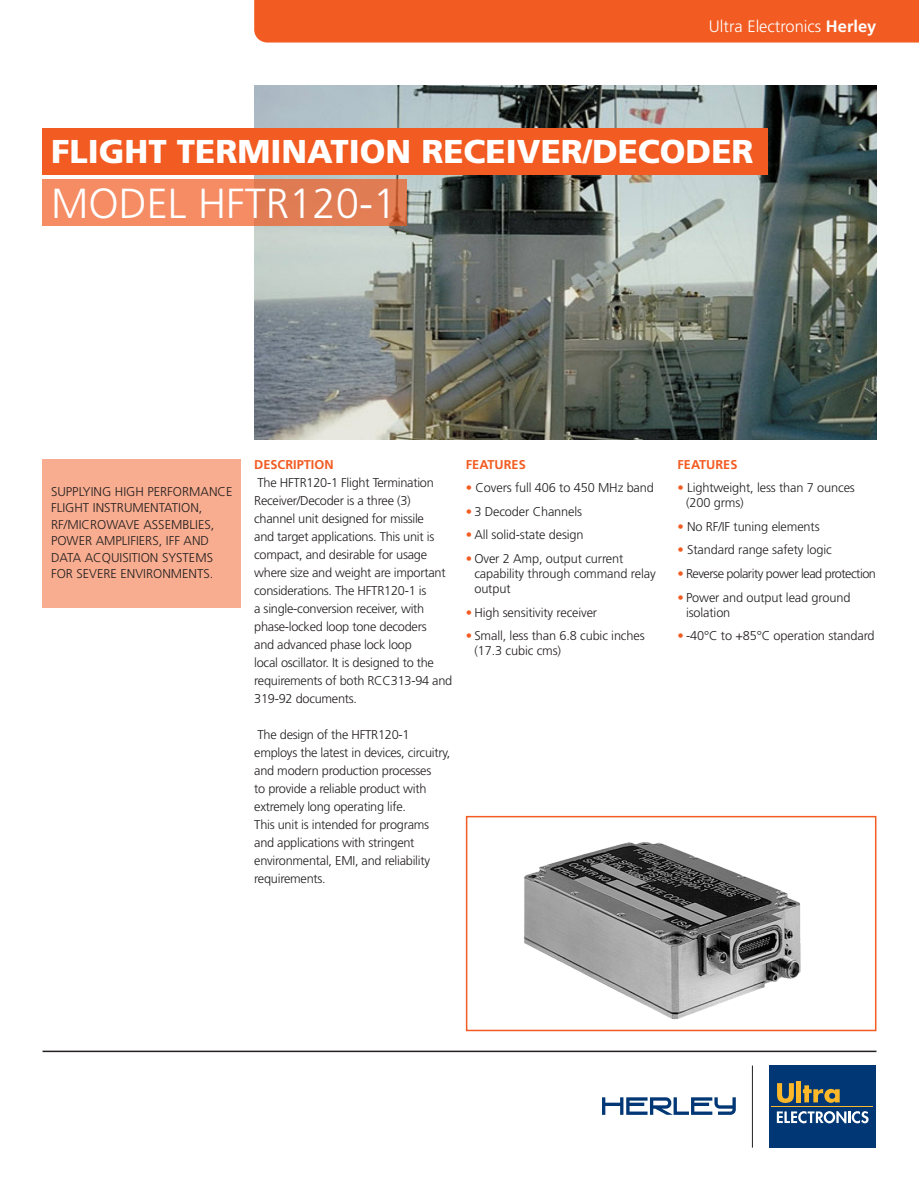
<style>
.page{position:relative;width:919px;height:1191px;background:#fff}
.page>*{position:absolute;margin:0;border:0;box-sizing:border-box;transform-origin:0 0}
.t1{font:300 42px "Frutiger LT Std";color:#fff}
.t2{font:900 33px "Frutiger LT Std";color:#fff}
.t3{font:300 16.5px "Frutiger LT Std";color:#fff}
.Decription_Body{font:300 12.75px/18px "Frutiger LT Std";letter-spacing:-.02em;color:#231f20}
.Features{font:300 12.75px/15px "Frutiger LT Std";letter-spacing:-.01em;color:#231f20}
.Decription_Body-2{font:300 12.75px/16.5px "Frutiger LT Std";color:#231f20}
.Features-2{font:300 12.75px "Frutiger LT Std";letter-spacing:-.04em;color:#231f20}
.Decription_Body-3{font:700 12.75px "Frutiger LT Std";color:#f25b21}
.s1{font-weight:700}
.s2{color:#f25b21}
</style>
<div class="page">
<img style="left:254px;top:85px;width:622px;height:355px">
<div style="left:254px;top:0;width:664px;height:43px;background:#f25b21"></div>
<div style="left:43px;top:128px;width:724px;height:46px;background:#f25b21"></div>
<div style="left:43px;top:179px;width:364px;height:46px;background:linear-gradient(to right,#fc926a,#dc7950)"></div>
<hr style="left:43px;top:1050px;width:833px;height:2px;background:#231f20">
<svg style="left:602px;top:1097px;width:133px;height:17px"></svg>
<div style="left:769px;top:1065px;width:106px;height:82px;background:#013775"></div>
<svg style="left:776px;top:1111px;width:92px;height:12px"></svg>
<svg style="left:777px;top:1083px;width:16px;height:20px"></svg>
<hr style="left:796px;top:1081px;width:4px;height:21px;background:#fcb828">
<svg style="left:802px;top:1085px;width:37px;height:17px"></svg>
<hr style="left:771px;top:1106px;width:102px;height:1px;background:#fcb828">
<hr style="left:752px;top:1065px;width:1px;height:82px;background:#231f20">
<div style="left:43px;top:459px;width:198px;height:149px;background:#f8ad90"></div>
<img style="left:524px;top:842px;width:277px;height:177px">
<div style="left:466px;top:816px;width:410px;height:215px;border:2px solid #f25b21"></div>
<p class="t3" style="left:708px;top:16px;width:169px">Ultra Electronics <span class="s1">Herley</span></p>
<p class="t2" style="left:51px;top:131px;width:704px">FLIGHT TERMINATION RECEIVER/DECODER</p>
<p class="t1" style="left:51px;top:179px;width:347px">MODEL HFTR120-1</p>
<p class="Decription_Body-2" style="left:51px;top:483px;width:183px">SUPPLYING HIGH PERFORMANCE<br>FLIGHT INSTRUMENTATION,<br>RF/MICROWAVE ASSEMBLIES,<br>POWER AMPLIFIERS, IFF AND<br>DATA ACQUISITION SYSTEMS<br>FOR SEVERE ENVIRONMENTS.</p>
<p class="Decription_Body-3" style="left:254px;top:457px;width:81px">DESCRIPTION</p>
<p class="Decription_Body" style="left:254px;top:474px;width:200px">The HFTR120-1 Flight Termination Receiver/Decoder is a three (3) channel unit designed for missile<br>and target applications. This unit is compact, and desirable for usage where size and weight are important considerations. The HFTR120-1 is<br>a single-conversion receiver, with phase-locked loop tone decoders<br>and advanced phase lock loop<br>local oscillator. It is designed to the requirements of both RCC313-94 and 319-92 documents.</p>
<p class="Decription_Body" style="left:254px;top:726px;width:197px">The design of the HFTR120-1 employs the latest in devices, circuitry, and modern production processes<br>to provide a reliable product with extremely long operating life.<br>This unit is intended for programs and applications with stringent environmental, EMI, and reliability requirements.</p>
<p class="Decription_Body-3" style="left:466px;top:457px;width:61px">FEATURES</p>
<p class="Features" style="left:466px;top:481px;width:189px"><span class="s2">•</span> Covers full 406 to 450 MHz band</p>
<p class="Features" style="left:466px;top:504px;width:118px"><span class="s2">•</span> 3 Decoder Channels</p>
<p class="Features" style="left:466px;top:528px;width:119px"><span class="s2">•</span> All solid-state design</p>
<p class="Features" style="left:474px;top:551px;width:183px;text-indent:-9px"><span class="s2">•</span> Over 2 Amp, output current capability through command relay output</p>
<p class="Features" style="left:466px;top:605px;width:133px"><span class="s2">•</span> High sensitivity receiver</p>
<p class="Features" style="left:474px;top:628px;width:172px;text-indent:-9px"><span class="s2">•</span> Small, less than 6.8 cubic inches (17.3 cubic cms)</p>
<p class="Decription_Body-3" style="left:677px;top:457px;width:61px">FEATURES</p>
<p class="Features" style="left:686px;top:481px;width:170px;text-indent:-9px"><span class="s2">•</span> Lightweight, less than 7 ounces (200 grms)</p>
<p class="Features" style="left:677px;top:519px;width:144px"><span class="s2">•</span> No RF/IF tuning elements</p>
<p class="Features" style="left:677px;top:543px;width:156px"><span class="s2">•</span> Standard range safety logic</p>
<p class="Features-2" style="left:677px;top:566px;width:200px"><span class="s2">•</span> Reverse polarity power lead protection</p>
<p class="Features" style="left:686px;top:590px;width:166px;text-indent:-9px"><span class="s2">•</span> Power and output lead ground isolation</p>
<p class="Features" style="left:677px;top:628px;width:199px"><span class="s2">•</span> -40°C to +85°C operation standard</p>
</div>
